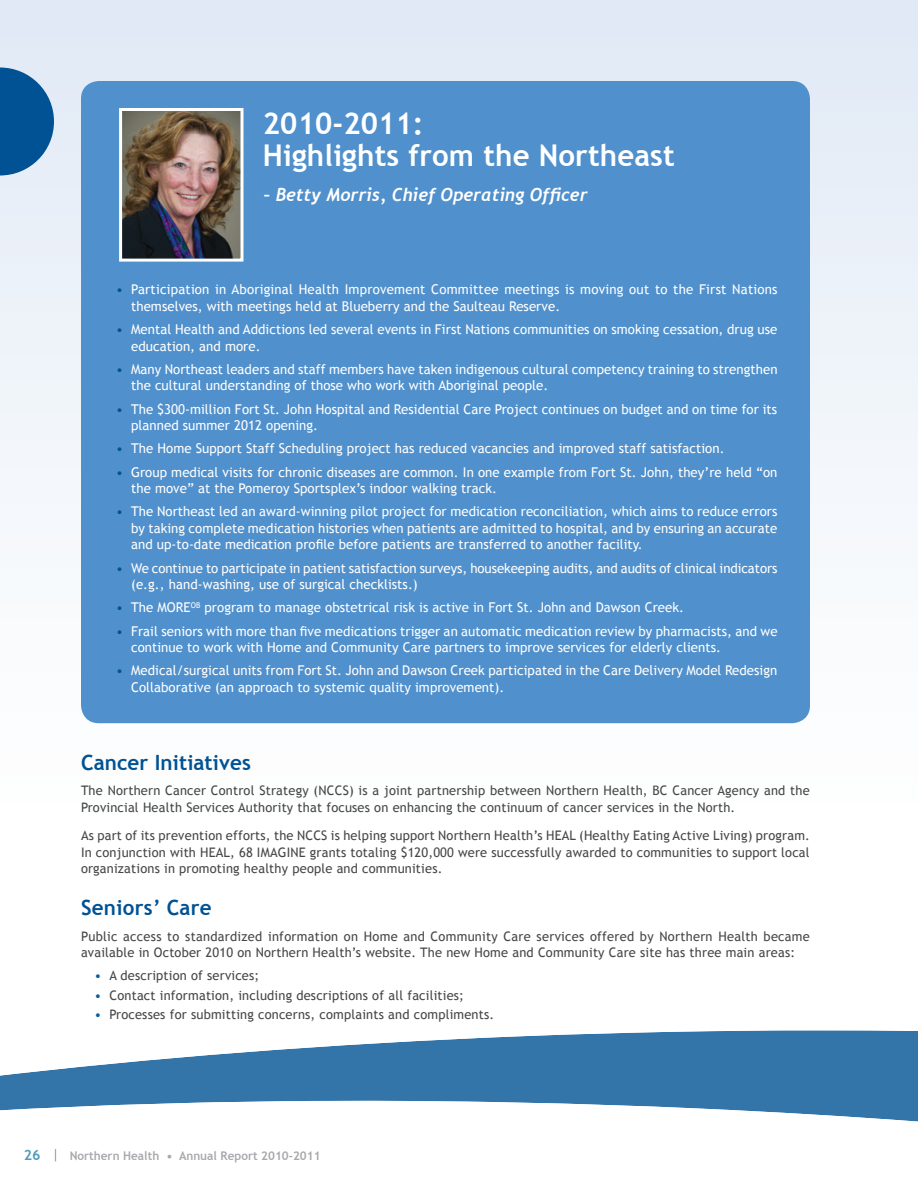
<style>
.page{position:relative;width:918px;height:1188px;background:#fff}
.page>*{position:absolute;margin:0;border:0;box-sizing:border-box;transform-origin:0 0}
.body_text{font:700 30px "Trebuchet MS";letter-spacing:.005em;color:#fff}
.body_text-2{font:700 21px "Trebuchet MS";letter-spacing:.005em;color:#005294}
.t1{font:italic 700 18px "Trebuchet";color:#fff}
.t2{font:700 14.25px "Trebuchet MS";color:#529cbe}
.Bullet_List{font:13.5px/16.5px "Trebuchet MS";letter-spacing:.005em;color:#fff}
.body_text-3{font:13.2px/16.5px "Trebuchet MS";letter-spacing:.015em;color:#454647}
.Bullet_List-2{font:13.2px "Trebuchet MS";letter-spacing:.015em;color:#454647}
.t3{font:700 12px "Trebuchet MS";color:#a8a9ad}
.s1{font-family:"Trebuchet";font-weight:700;font-style:italic;color:#005294}
.s2{font-family:"Trebuchet";font-weight:700;font-style:italic;font-size:13.5px;color:#0c5e9e}
</style>
<div class="page">
<div style="left:0;top:0;width:918px;height:848px;background:linear-gradient(to bottom,#e1eaf6,#fff)"></div>
<svg style="left:0;top:68px;width:54px;height:108px;background:#3173a9"></svg>
<svg style="left:55px;top:1149px;width:1px;height:12px"></svg>
<div style="left:0;top:1077px;width:918px;height:20px;background:#3374a9"></div>
<svg style="left:0;top:1097px;width:918px;height:25px"></svg>
<svg style="left:0;top:1030px;width:918px;height:47px;fill:#3374a9"></svg>
<div style="left:81px;top:81px;width:729px;height:642px;background:#5090cc;border-radius:18px"></div>
<img style="left:123px;top:112px;width:117px;height:146px">
<div style="left:119px;top:108px;width:125px;height:154px;border:3px solid #fff"></div>
<p class="body_text" style="left:263px;top:105px;width:162px">2010-2011:</p>
<p class="body_text" style="left:263px;top:136px;width:413px">Highlights from the Northeast</p>
<p class="t1" style="left:264px;top:183px;width:325px">– Betty Morris, Chief Operating Officer</p>
<p class="Bullet_List" style="left:131px;top:281px;width:648px;text-indent:-15px"><span class="s1">•</span> Participation in Aboriginal Health Improvement Committee meetings is moving out to the First Nations themselves, with meetings held at Blueberry and the Saulteau Reserve.</p>
<p class="Bullet_List" style="left:131px;top:321px;width:648px;text-indent:-15px"><span class="s1">•</span> Mental Health and Addictions led several events in First Nations communities on smoking cessation, drug use education, and more.</p>
<p class="Bullet_List" style="left:131px;top:361px;width:648px;text-indent:-15px"><span class="s1">•</span> Many Northeast leaders and staff members have taken indigenous cultural competency training to strengthen the cultural understanding of those who work with Aboriginal people.</p>
<p class="Bullet_List" style="left:131px;top:401px;width:648px;text-indent:-15px"><span class="s1">•</span> The $300-million Fort St. John Hospital and Residential Care Project continues on budget and on time for its planned summer 2012 opening.</p>
<p class="Bullet_List" style="left:116px;top:440px;width:610px"><span class="s1">•</span> The Home Support Staff Scheduling project has reduced vacancies and improved staff satisfaction.</p>
<p class="Bullet_List" style="left:131px;top:464px;width:648px;text-indent:-15px"><span class="s1">•</span> Group medical visits for chronic diseases are common. In one example from Fort St. John, they’re held “on the move” at the Pomeroy Sportsplex’s indoor walking track.</p>
<p class="Bullet_List" style="left:131px;top:503px;width:648px;text-align:justify;text-indent:-15px"><span class="s1">•</span> The Northeast led an award-winning pilot project for medication reconciliation, which aims to reduce errors by taking complete medication histories when patients are admitted to hospital, and by ensuring an accurate and up-to-date medication profile before patients are transferred to another facility.</p>
<p class="Bullet_List" style="left:131px;top:560px;width:648px;text-indent:-15px"><span class="s1">•</span> We continue to participate in patient satisfaction surveys, housekeeping audits, and audits of clinical indicators (e.g., hand-washing, use of surgical checklists.)</p>
<p class="Bullet_List" style="left:116px;top:599px;width:570px"><span class="s1">•</span> The MORE<sup>OB</sup> program to manage obstetrical risk is active in Fort St. John and Dawson Creek.</p>
<p class="Bullet_List" style="left:131px;top:623px;width:648px;text-indent:-15px"><span class="s1">•</span> Frail seniors with more than five medications trigger an automatic medication review by pharmacists, and we continue to work with Home and Community Care partners to improve services for elderly clients.</p>
<p class="Bullet_List" style="left:131px;top:662px;width:648px;text-indent:-15px"><span class="s1">•</span> Medical/surgical units from Fort St. John and Dawson Creek participated in the Care Delivery Model Redesign<br>Collaborative (an approach to systemic quality improvement).</p>
<p class="body_text-2" style="left:81px;top:749px;width:171px">Cancer Initiatives</p>
<p class="body_text-3" style="left:81px;top:782px;width:730px">The Northern Cancer Control Strategy (NCCS) is a joint partnership between Northern Health, BC Cancer Agency and the<br>Provincial Health Services Authority that focuses on enhancing the continuum of cancer services in the North.</p>
<p class="body_text-3" style="left:81px;top:827px;width:730px;text-align:justify">As part of its prevention efforts, the NCCS is helping support Northern Health’s HEAL (Healthy Eating Active Living) program.<br>In conjunction with HEAL, 68 IMAGINE grants totaling $120,000 were successfully awarded to communities to support local organizations in promoting healthy people and communities.</p>
<p class="body_text-2" style="left:81px;top:894px;width:132px">Seniors’ Care</p>
<p class="body_text-3" style="left:81px;top:928px;width:730px">Public access to standardized information on Home and Community Care services offered by Northern Health became available in October 2010 on Northern Health’s website. The new Home and Community Care site has three main areas:</p>
<p class="Bullet_List-2" style="left:94px;top:967px;width:166px"><span class="s2">•</span> A description of services;</p>
<p class="Bullet_List-2" style="left:94px;top:987px;width:371px"><span class="s2">•</span> Contact information, including descriptions of all facilities;</p>
<p class="Bullet_List-2" style="left:94px;top:1006px;width:401px"><span class="s2">•</span> Processes for submitting concerns, complaints and compliments.</p>
<p class="t2" style="left:24px;top:1146px;width:18px">26</p>
<p class="t3" style="left:70px;top:1148px;width:252px">Northern Health • Annual Report 2010-2011</p>
</div>
